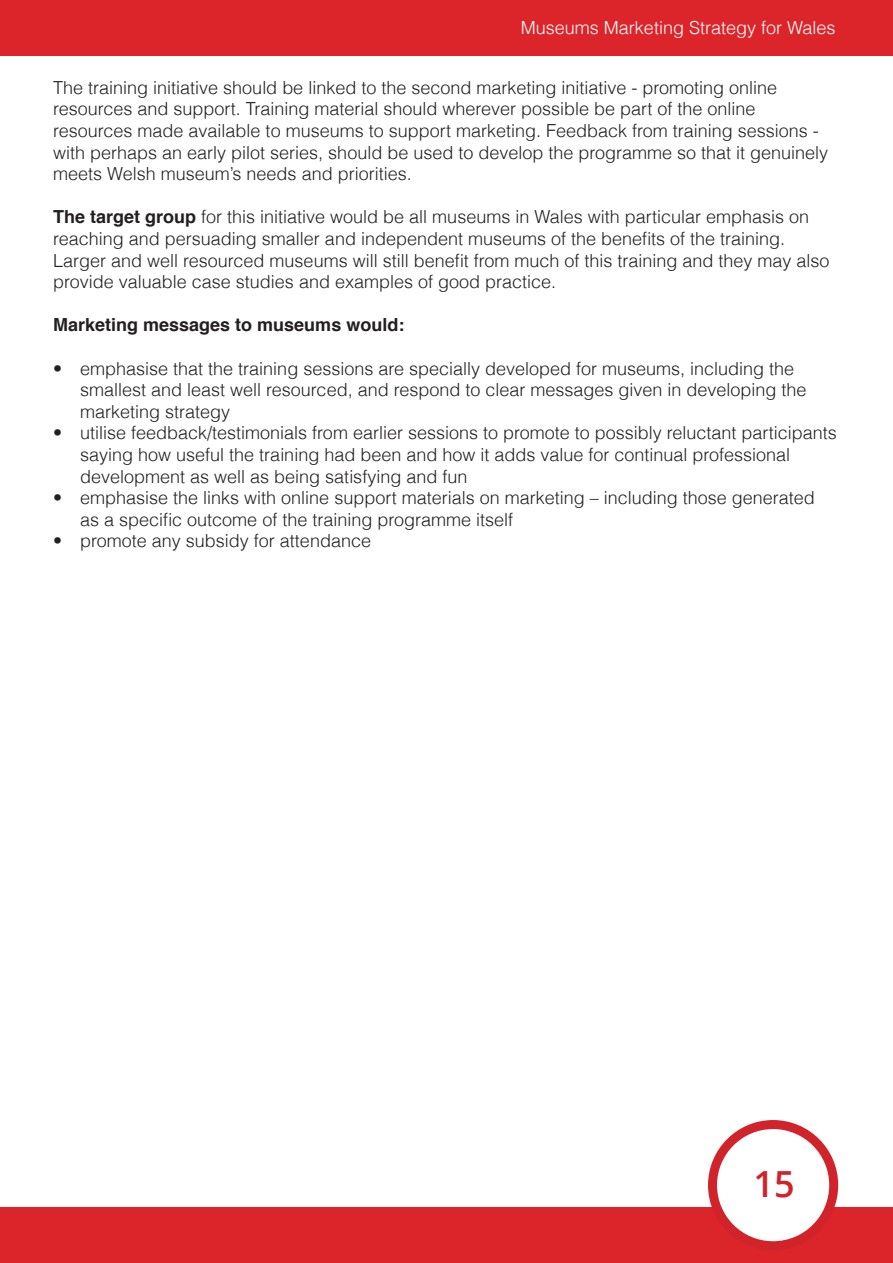
<style>
.page{position:relative;width:893px;height:1263px;background:#fff}
.page>*{position:absolute;margin:0;border:0;box-sizing:border-box;transform-origin:0 0}
.t1{font:600 36px "Open Sans";color:#d1232a}
.t2{font:300 18px/21.6px "Helvetica";color:#231f20}
.t3{font:300 18px "Helvetica";color:#fff}
.t4{font:700 18px "Helvetica";color:#231f20}
.s1{font-weight:700}
</style>
<div class="page">
<div style="left:0;top:1208px;width:893px;height:55px;background:#dc252a"></div>
<div style="left:0;top:0;width:893px;height:55px;background:#dc252a"></div>
<div style="left:712px;top:1124px;width:122px;height:122px;background:#fff;border-radius:50%"></div>
<div style="left:708px;top:1120px;width:130px;height:130px;border:9px solid #d1232a;border-radius:50%"></div>
<p class="t3" style="left:521px;top:17px;width:316px">Museums Marketing Strategy for Wales</p>
<p class="t2" style="left:53px;top:76px;width:776px">The training initiative should be linked to the second marketing initiative - promoting online resources and support. Training material should wherever possible be part of the online resources made available to museums to support marketing. Feedback from training sessions - with perhaps an early pilot series, should be used to develop the programme so that it genuinely meets Welsh museum’s needs and priorities.</p>
<p class="t2" style="left:53px;top:206px;width:778px"><span class="s1">The target group</span> for this initiative would be all museums in Wales with particular emphasis on reaching and persuading smaller and independent museums of the benefits of the training.<br>Larger and well resourced museums will still benefit from much of this training and they may also provide valuable case studies and examples of good practice.</p>
<p class="t4" style="left:53px;top:310px;width:353px">Marketing messages to museums would:</p>
<p class="t2" style="left:80px;top:357px;width:728px;text-indent:-27px">• emphasise that the training sessions are specially developed for museums, including the smallest and least well resourced, and respond to clear messages given in developing the marketing strategy</p>
<p class="t2" style="left:80px;top:422px;width:758px;text-indent:-27px">• utilise feedback/testimonials from earlier sessions to promote to possibly reluctant participants saying how useful the training had been and how it adds value for continual professional development as well as being satisfying and fun</p>
<p class="t2" style="left:80px;top:487px;width:736px;text-indent:-27px">• emphasise the links with online support materials on marketing – including those generated as a specific outcome of the training programme itself</p>
<p class="t2" style="left:53px;top:530px;width:319px">• promote any subsidy for attendance</p>
<h1 class="t1" style="left:754px;top:1159px;width:43px">15</h1>
</div>
